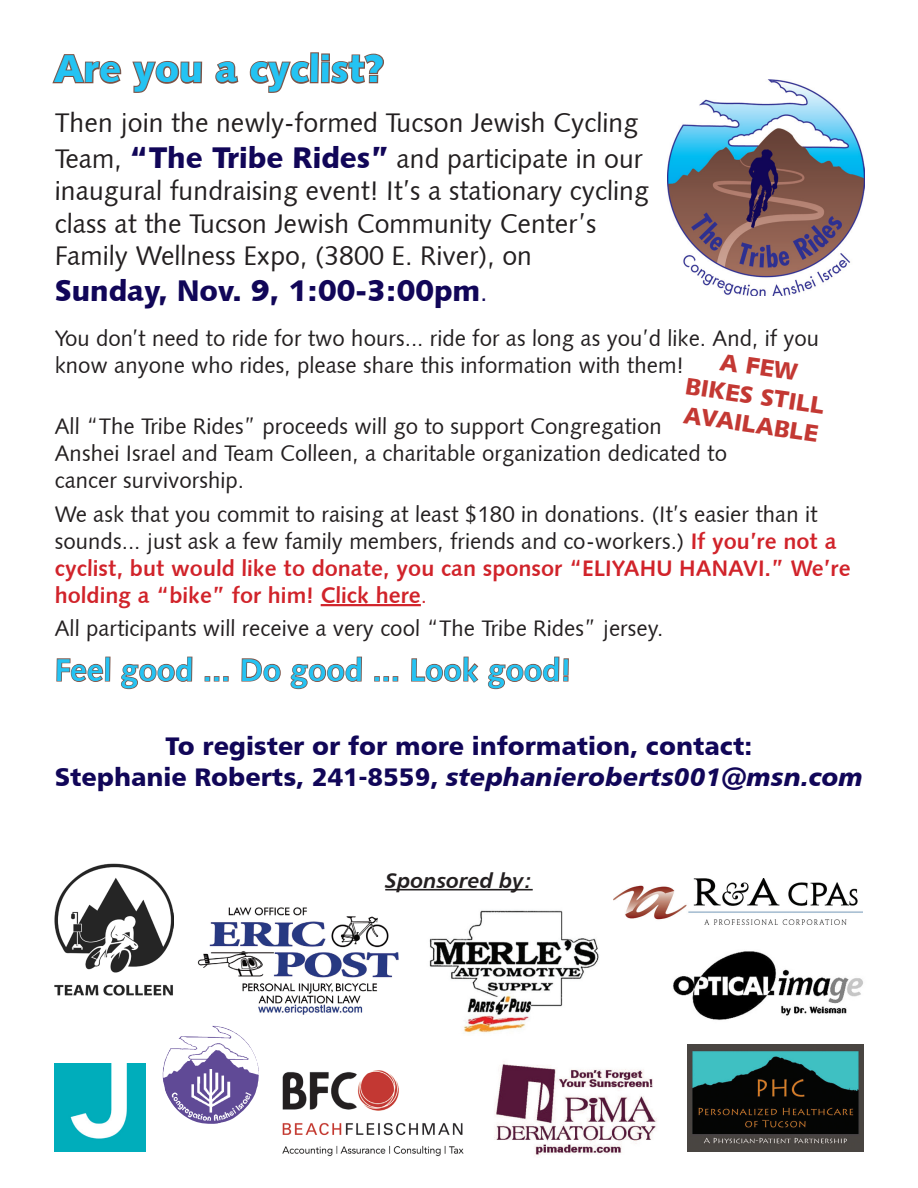
<style>
.page{position:relative;width:918px;height:1188px;background:#fff}
.page>*{position:absolute;margin:0;border:0;box-sizing:border-box;transform-origin:0 0}
.t1{font:39px "Humanist 531 BT Black A";color:#24c3f3}
.t2{font:31.5px "Humanist 531 BT Bold A";color:#24c3f3}
.t3{font:30px "Humanist 531 BT Black A";color:#110658}
.t4{font:27px/32.4px "Humanist 531 BT Roman A";color:#231f20}
.t5{font:25.5px/30.6px "Humanist 777 BT Black B";color:#110658;text-align:center}
.t6{font:24px/28.8px "Humanist 531 BT Black A";color:#c33833;text-align:center}
.t7{font:22.5px/27px "Humanist 531 BT Roman A";color:#231f20}
.t8{font:21px "Humanist 777 BT Bold Italic B";color:#231f20}
.s1{font-family:"Humanist 531 BT Black A";font-size:30px;color:#110658}
.s2{font-family:"Humanist 531 BT Roman A";font-size:27px}
.s3{font-family:"Humanist 531 BT Bold A";color:#d1232a}
.s4{color:#d1232a}
.s5{font-family:"Humanist 777 BT Black Italic B"}
</style>
<div class="page">
<hr style="left:321px;top:604px;width:100px;height:2px;background:#d1232a">
<svg style="left:56px;top:658px;width:48px;height:24px"></svg>
<div style="left:105px;top:657px;width:6px;height:25px;border:2px solid #7e5346"></div>
<svg style="left:121px;top:656px;width:72px;height:34px"></svg>
<svg style="left:205px;top:676px;width:24px;height:6px"></svg>
<svg style="left:241px;top:658px;width:40px;height:24px"></svg>
<svg style="left:290px;top:656px;width:72px;height:34px"></svg>
<svg style="left:374px;top:676px;width:24px;height:6px"></svg>
<svg style="left:411px;top:656px;width:68px;height:27px"></svg>
<svg style="left:488px;top:656px;width:81px;height:34px"></svg>
<div style="left:563px;top:658px;width:6px;height:18px;border:2px solid #7e5346"></div>
<img style="left:55px;top:864px;width:118px;height:131px">
<img style="left:667px;top:80px;width:197px;height:216px">
<img style="left:613px;top:879px;width:249px;height:46px">
<img style="left:429px;top:910px;width:170px;height:123px">
<img style="left:197px;top:907px;width:202px;height:108px">
<img style="left:673px;top:951px;width:190px;height:69px">
<img style="left:494px;top:1063px;width:163px;height:92px">
<img style="left:687px;top:1044px;width:177px;height:108px">
<img style="left:282px;top:1070px;width:182px;height:87px">
<img style="left:54px;top:1063px;width:92px;height:89px">
<svg style="left:52px;top:54px;width:70px;height:30px"></svg>
<svg style="left:132px;top:61px;width:71px;height:32px"></svg>
<svg style="left:215px;top:61px;width:24px;height:23px"></svg>
<svg style="left:249px;top:52px;width:135px;height:41px"></svg>
<hr style="left:385px;top:889px;width:148px;height:1px;background:#231f20">
<img style="left:162px;top:1026px;width:97px;height:98px">
<p class="t1" style="left:54px;top:44px;width:332px">Are you a cyclist?</p>
<p class="t4" style="left:55px;top:104px;width:590px;line-height:36px">Then join the newly-formed Tucson Jewish Cycling<br>Team, <span class="s1">“The Tribe Rides”</span> and participate in our</p>
<p class="t4" style="left:55px;top:174px;width:596px">inaugural fundraising event! It’s a stationary cycling class at the Tucson Jewish Community Center’s<br>Family Wellness Expo, (3800 E. River), on</p>
<p class="t3" style="left:55px;top:272px;width:434px">Sunday, Nov. 9, 1:00-3:00pm<span class="s2">.</span></p>
<p class="t7" style="left:55px;top:324px;width:766px">You don’t need to ride for two hours... ride for as long as you’d like. And, if you know anyone who rides, please share this information with them!</p>
<p class="t7" style="left:55px;top:412px;width:674px">All “The Tribe Rides” proceeds will go to support Congregation<br>Anshei Israel and Team Colleen, a charitable organization dedicated to cancer survivorship.</p>
<p class="t7" style="left:55px;top:500px;width:797px">We ask that you commit to raising at least $180 in donations. (It’s easier than it sounds... just ask a few family members, friends and co-workers.) <span class="s3">If you’re not a cyclist, but would like to donate, you can sponsor “ELIYAHU HANAVI.” We’re holding a “bike” for him! Click here</span><span class="s4">.</span></p>
<p class="t7" style="left:55px;top:614px;width:610px">All participants will receive a very cool “The Tribe Rides” jersey.</p>
<p class="t2" style="left:55px;top:650px;width:518px">Feel good ... Do good ... Look good!</p>
<p class="t6" style="left:692px;top:343px;width:141px;rotate:8deg">A FEW<br>BIKES STILL<br>AVAILABLE</p>
<p class="t5" style="left:55px;top:730px;width:810px">To register or for more information, contact:<br>Stephanie Roberts, 241-8559, <span class="s5">stephanieroberts001@msn.com</span></p>
<p class="t8" style="left:385px;top:867px;width:149px">Sponsored by:</p>
</div>
